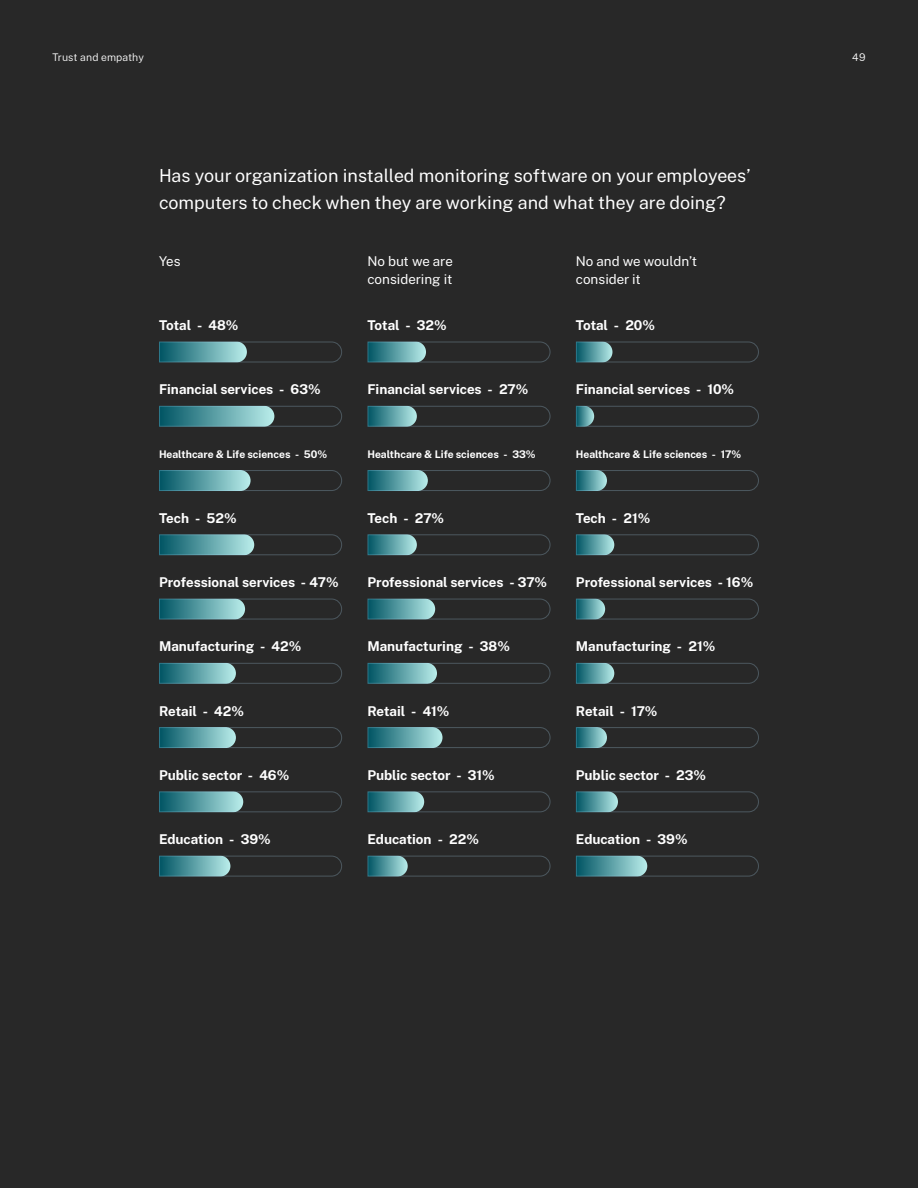
<style>
.page{position:relative;width:918px;height:1188px;background:#282828}
.page>*{position:absolute;margin:0;border:0;box-sizing:border-box;transform-origin:0 0}
.t1{font:18px/27px "Public Sans";color:#fff}
.t2{font:700 13.5px "Public Sans";color:#fff}
.t3{font:13.5px/18px "Public Sans";color:#fff}
.t4{font:700 10.5px "Public Sans";color:#fff}
.t5{font:300 10.5px "Public Sans";letter-spacing:.015em;color:#fff}
</style>
<div class="page">
<svg style="left:159px;top:341px;width:183px;height:22px"></svg>
<svg style="left:159px;top:406px;width:183px;height:21px"></svg>
<svg style="left:159px;top:470px;width:183px;height:21px"></svg>
<svg style="left:159px;top:534px;width:183px;height:21px"></svg>
<svg style="left:159px;top:599px;width:183px;height:21px"></svg>
<svg style="left:159px;top:663px;width:183px;height:21px"></svg>
<svg style="left:159px;top:727px;width:183px;height:21px"></svg>
<svg style="left:159px;top:791px;width:183px;height:21px"></svg>
<svg style="left:159px;top:856px;width:183px;height:21px"></svg>
<svg style="left:367px;top:341px;width:184px;height:22px"></svg>
<svg style="left:367px;top:406px;width:184px;height:21px"></svg>
<svg style="left:367px;top:470px;width:184px;height:21px"></svg>
<svg style="left:367px;top:534px;width:184px;height:21px"></svg>
<svg style="left:367px;top:599px;width:184px;height:21px"></svg>
<svg style="left:367px;top:663px;width:184px;height:21px"></svg>
<svg style="left:367px;top:727px;width:184px;height:21px"></svg>
<svg style="left:367px;top:791px;width:184px;height:21px"></svg>
<svg style="left:367px;top:856px;width:184px;height:21px"></svg>
<svg style="left:576px;top:341px;width:183px;height:22px"></svg>
<svg style="left:576px;top:406px;width:183px;height:21px"></svg>
<svg style="left:576px;top:470px;width:183px;height:21px"></svg>
<svg style="left:576px;top:534px;width:183px;height:21px"></svg>
<svg style="left:576px;top:599px;width:183px;height:21px"></svg>
<svg style="left:576px;top:663px;width:183px;height:21px"></svg>
<svg style="left:576px;top:727px;width:183px;height:21px"></svg>
<svg style="left:576px;top:791px;width:183px;height:21px"></svg>
<svg style="left:576px;top:856px;width:183px;height:21px"></svg>
<p class="t5" style="left:52px;top:49px;width:93px">Trust and empathy</p>
<p class="t5" style="left:852px;top:49px;width:15px">49</p>
<p class="t1" style="left:159px;top:161px;width:593px">Has your organization installed monitoring software on your employees’ computers to check when they are working and what they are doing?</p>
<p class="t3" style="left:159px;top:251px;width:23px">Yes</p>
<p class="t2" style="left:159px;top:315px;width:81px">Total - 48%</p>
<p class="t3" style="left:367px;top:251px;width:87px">No but we are considering it</p>
<p class="t2" style="left:367px;top:315px;width:81px">Total - 32%</p>
<p class="t3" style="left:576px;top:251px;width:123px">No and we wouldn’t consider it</p>
<p class="t2" style="left:576px;top:315px;width:81px">Total - 20%</p>
<p class="t2" style="left:159px;top:379px;width:163px">Financial services - 63%</p>
<p class="t2" style="left:367px;top:379px;width:162px">Financial services - 27%</p>
<p class="t2" style="left:576px;top:379px;width:160px">Financial services - 10%</p>
<p class="t4" style="left:159px;top:446px;width:170px">Healthcare &amp; Life sciences - 50%</p>
<p class="t4" style="left:367px;top:446px;width:170px">Healthcare &amp; Life sciences - 33%</p>
<p class="t4" style="left:576px;top:446px;width:167px">Healthcare &amp; Life sciences - 17%</p>
<p class="t2" style="left:159px;top:507px;width:79px">Tech - 52%</p>
<p class="t2" style="left:367px;top:507px;width:78px">Tech - 27%</p>
<p class="t2" style="left:576px;top:507px;width:76px">Tech - 21%</p>
<p class="t2" style="left:159px;top:572px;width:181px">Professional services - 47%</p>
<p class="t2" style="left:367px;top:572px;width:181px">Professional services - 37%</p>
<p class="t2" style="left:576px;top:572px;width:179px">Professional services - 16%</p>
<p class="t2" style="left:159px;top:636px;width:144px">Manufacturing - 42%</p>
<p class="t2" style="left:367px;top:636px;width:144px">Manufacturing - 38%</p>
<p class="t2" style="left:576px;top:636px;width:141px">Manufacturing - 21%</p>
<p class="t2" style="left:159px;top:700px;width:87px">Retail - 42%</p>
<p class="t2" style="left:367px;top:700px;width:84px">Retail - 41%</p>
<p class="t2" style="left:576px;top:700px;width:83px">Retail - 17%</p>
<p class="t2" style="left:159px;top:765px;width:132px">Public sector - 46%</p>
<p class="t2" style="left:367px;top:765px;width:129px">Public sector - 31%</p>
<p class="t2" style="left:576px;top:765px;width:132px">Public sector - 23%</p>
<p class="t2" style="left:159px;top:829px;width:113px">Education - 39%</p>
<p class="t2" style="left:367px;top:829px;width:113px">Education - 22%</p>
<p class="t2" style="left:576px;top:829px;width:113px">Education - 39%</p>
</div>
